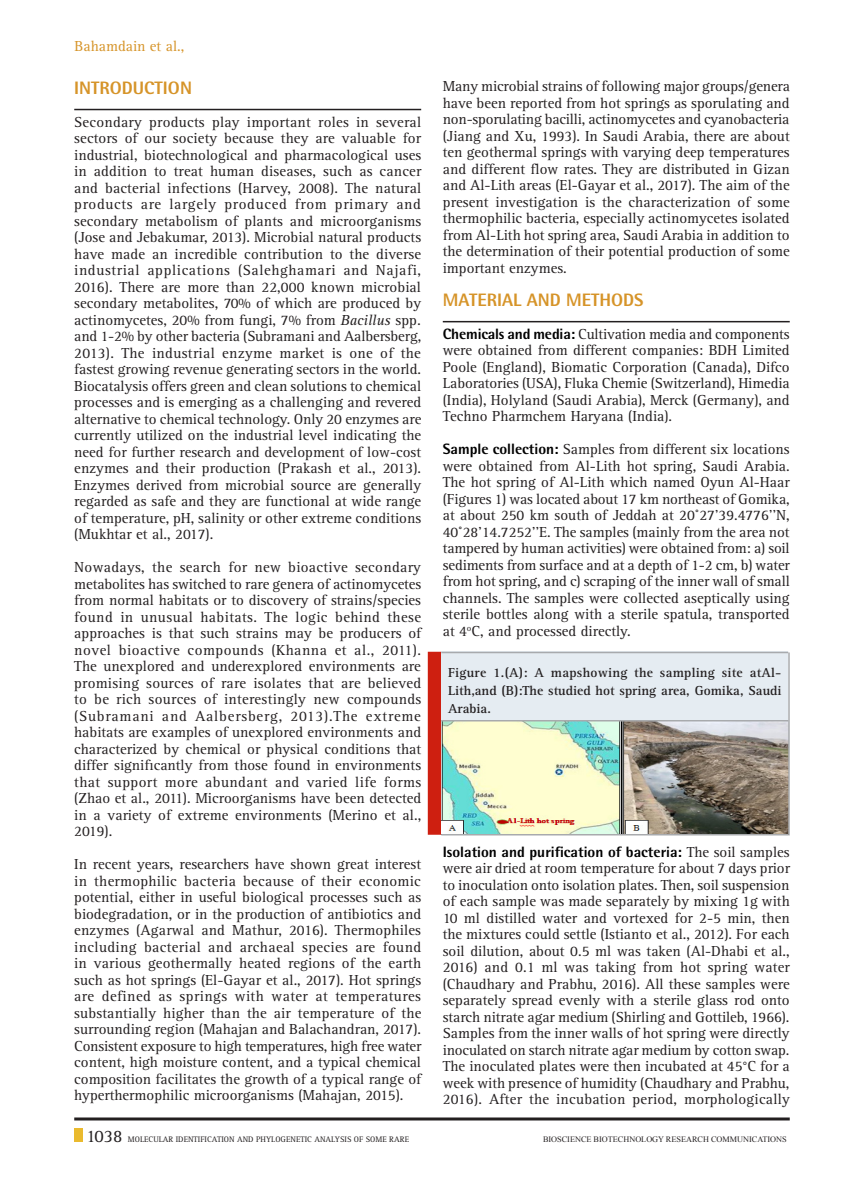
<style>
.page{position:relative;width:864px;height:1188px;background:#fff}
.page>*{position:absolute;margin:0;border:0;box-sizing:border-box;transform-origin:0 0}
.Body_text{font:800 18px "Rotis Semi Sans Std";color:#d69429}
.Body_text-2{font:15px/16.5px "Rotis Serif Std";color:#231f20;text-align:justify}
.Body_text-3{font:15px "Rotis Serif Std";color:#d69429}
.Body_text-4{font:700 13.5px/18px "Rotis Serif Std";color:#231f20;text-align:justify}
.t1{font:8.25px "Rotis Serif Std";color:#231f20}
.t2{font:8.25px "Times New Roman";color:#231f20}
.s1{font-style:italic}
.s2{font-family:"Rotis Semi Sans Std";font-weight:800;color:#000}
.s3{font-size:18px}
</style>
<div class="page">
<hr style="left:74px;top:109px;width:347px;height:1px;background:#231f20">
<hr style="left:443px;top:321px;width:347px;height:1px;background:#231f20">
<div style="left:74px;top:1128px;width:9px;height:14px;background:#eaba2e"></div>
<hr style="left:74px;top:1118px;width:716px;height:2px;background:#231f20">
<div style="left:428px;top:652px;width:15px;height:183px;background:#ce1f10"></div>
<img style="left:441px;top:722px;width:347px;height:112px">
<div style="left:441px;top:652px;width:347px;height:68px;background:#e5ecf2"></div>
<hr style="left:441px;top:720px;width:347px;height:2px;background:#a8aaad">
<hr style="left:441px;top:652px;width:347px;height:1px;background:#a8aaad">
<hr style="left:441px;top:834px;width:347px;height:2px;background:#a8aaad">
<hr style="left:788px;top:652px;width:2px;height:184px;background:#a8aaad">
<p class="Body_text-3" style="left:75px;top:37px;width:111px">Bahamdain et al.,</p>
<p class="Body_text" style="left:74px;top:76px;width:119px">INTRODUCTION</p>
<p class="Body_text-2" style="left:74px;top:114px;width:349px">Secondary products play important roles in several sectors of our society because they are valuable for industrial, biotechnological and pharmacological uses in addition to treat human diseases, such as cancer and bacterial infections (Harvey, 2008). The natural products are largely produced from primary and secondary metabolism of plants and microorganisms (Jose and Jebakumar, 2013). Microbial natural products have made an incredible contribution to the diverse industrial applications (Salehghamari and Najafi, 2016). There are more than 22,000 known microbial secondary metabolites, 70% of which are produced by actinomycetes, 20% from fungi, 7% from <span class="s1">Bacillus</span> spp<span class="s1">. </span>and 1-2% by other bacteria (Subramani and Aalbersberg, 2013). The industrial enzyme market is one of the fastest growing revenue generating sectors in the world.<br>Biocatalysis offers green and clean solutions to chemical processes and is emerging as a challenging and revered alternative to chemical technology. Only 20 enzymes are currently utilized on the industrial level indicating the need for further research and development of low-cost enzymes and their production (Prakash et al., 2013).<br>Enzymes derived from microbial source are generally regarded as safe and they are functional at wide range of temperature, pH, salinity or other extreme conditions (Mukhtar et al., 2017).</p>
<p class="Body_text-2" style="left:74px;top:559px;width:349px">Nowadays, the search for new bioactive secondary metabolites has switched to rare genera of actinomycetes from normal habitats or to discovery of strains/species found in unusual habitats. The logic behind these approaches is that such strains may be producers of novel bioactive compounds (Khanna et al., 2011).<br>The unexplored and underexplored environments are promising sources of rare isolates that are believed to be rich sources of interestingly new compounds (Subramani and Aalbersberg, 2013).The extreme habitats are examples of unexplored environments and characterized by chemical or physical conditions that differ significantly from those found in environments that support more abundant and varied life forms (Zhao et al., 2011). Microorganisms have been detected in a variety of extreme environments (Merino et al., 2019).</p>
<p class="Body_text-2" style="left:74px;top:856px;width:349px">In recent years, researchers have shown great interest in thermophilic bacteria because of their economic potential, either in useful biological processes such as biodegradation, or in the production of antibiotics and enzymes (Agarwal and Mathur, 2016). Thermophiles including bacterial and archaeal species are found in various geothermally heated regions of the earth such as hot springs (El-Gayar et al., 2017). Hot springs are defined as springs with water at temperatures substantially higher than the air temperature of the surrounding region (Mahajan and Balachandran, 2017).<br>Consistent exposure to high temperatures, high free water content, high moisture content, and a typical chemical composition facilitates the growth of a typical range of hyperthermophilic microorganisms (Mahajan, 2015).</p>
<p class="Body_text-2" style="left:443px;top:79px;width:349px">Many microbial strains of following major groups/genera have been reported from hot springs as sporulating and non-sporulating bacilli, actinomycetes and cyanobacteria (Jiang and Xu, 1993). In Saudi Arabia, there are about ten geothermal springs with varying deep temperatures and different flow rates. They are distributed in Gizan and Al-Lith areas (El-Gayar et al., 2017). The aim of the present investigation is the characterization of some thermophilic bacteria, especially actinomycetes isolated from Al-Lith hot spring area, Saudi Arabia in addition to the determination of their potential production of some important enzymes.</p>
<p class="Body_text" style="left:443px;top:288px;width:26px">Material</p>
<p class="Body_text" style="left:527px;top:288px;width:13px">and</p>
<p class="Body_text" style="left:566px;top:288px;width:27px">Methods</p>
<p class="Body_text-2" style="left:443px;top:326px;width:348px"><span class="s2">Chemicals and media:</span> Cultivation media and components were obtained from different companies: BDH Limited Poole (England), Biomatic Corporation (Canada), Difco Laboratories (USA), Fluka Chemie (Switzerland), Himedia (India), Holyland (Saudi Arabia), Merck (Germany), and Techno Pharmchem Haryana (India).</p>
<p class="Body_text-2" style="left:443px;top:442px;width:349px"><span class="s2">Sample collection:</span> Samples from different six locations were obtained from Al-Lith hot spring, Saudi Arabia.<br>The hot spring of Al-Lith which named Oyun Al-Haar (Figures 1) was located about 17 km northeast of Gomika, at about 250 km south of Jeddah at 20˚27'39.4776''N, 40˚28'14.7252''E. The samples (mainly from the area not tampered by human activities) were obtained from: a) soil sediments from surface and at a depth of 1-2 cm, b) water from hot spring, and c) scraping of the inner wall of small channels. The samples were collected aseptically using sterile bottles along with a sterile spatula, transported at 4<sup>o</sup>C, and processed directly.</p>
<p class="Body_text-4" style="left:448px;top:664px;width:335px">Figure 1.(A): A mapshowing the sampling site atAl-Lith,and (B):The studied hot spring area, Gomika, Saudi Arabia.</p>
<p class="Body_text-2" style="left:443px;top:844px;width:349px"><span class="s2">Isolation and purification of bacteria:</span> The soil samples were air dried at room temperature for about 7 days prior to inoculation onto isolation plates. Then, soil suspension of each sample was made separately by mixing 1g with 10 ml distilled water and vortexed for 2-5 min, then the mixtures could settle (Istianto et al., 2012). For each soil dilution, about 0.5 ml was taken (Al-Dhabi et al., 2016) and 0.1 ml was taking from hot spring water (Chaudhary and Prabhu, 2016). All these samples were separately spread evenly with a sterile glass rod onto starch nitrate agar medium (Shirling and Gottileb, 1966).<br>Samples from the inner walls of hot spring were directly inoculated on starch nitrate agar medium by cotton swap.<br>The inoculated plates were then incubated at 45°C for a week with presence of humidity (Chaudhary and Prabhu, 2016). After the incubation period, morphologically</p>
<p class="t1" style="left:86px;top:1134px;width:55px"><span class="s3">1038</span> Molecular</p>
<p class="t1" style="left:176px;top:1134px;width:8px">Identification</p>
<p class="t1" style="left:237px;top:1134px;width:7px">and</p>
<p class="t1" style="left:256px;top:1134px;width:21px">Phylogenetic</p>
<p class="t1" style="left:314px;top:1134px;width:63px">Analysis of Some</p>
<p class="t1" style="left:389px;top:1134px;width:11px">Rare</p>
<p class="t2" style="left:543px;top:1133px;width:245px">BIOSCIENCE BIOTECHNOLOGY RESEARCH COMMUNICATIONS</p>
</div>
